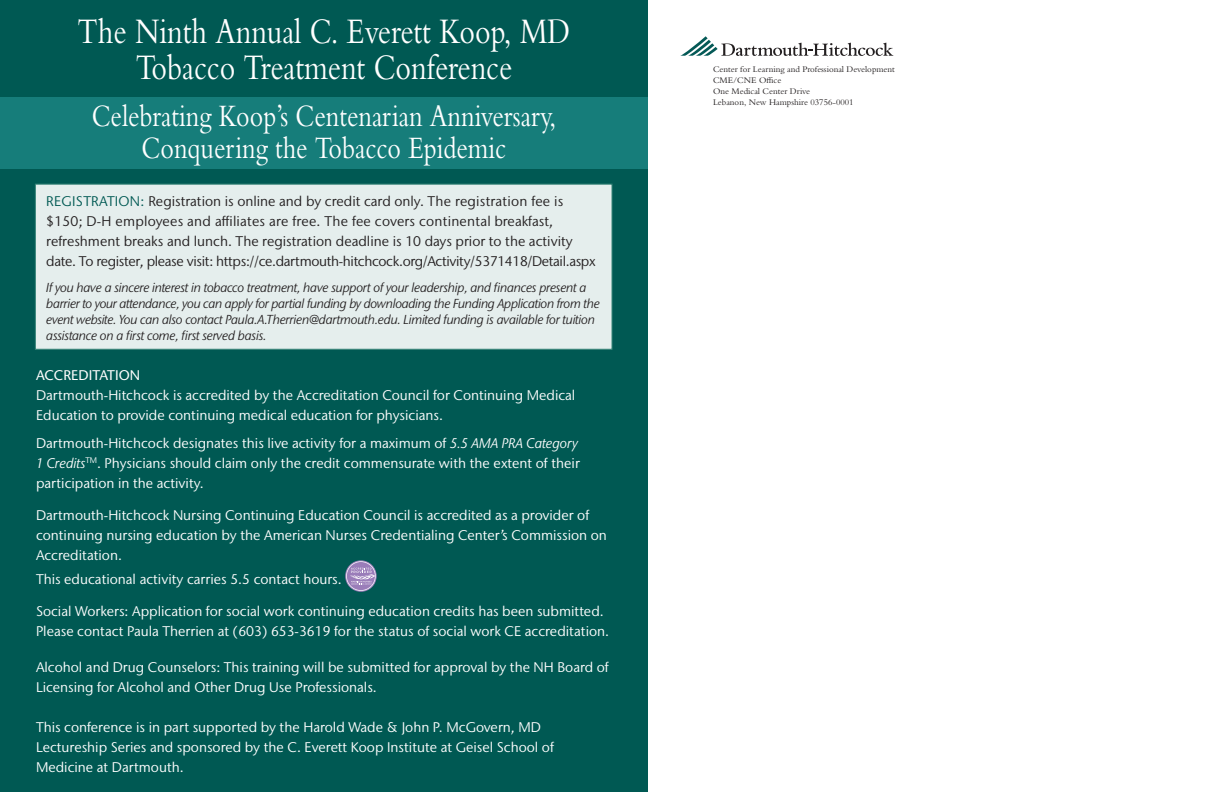
<style>
.page{position:relative;width:1224px;height:792px;background:#fff}
.page>*{position:absolute;margin:0;border:0;box-sizing:border-box;transform-origin:0 0}
.t1{font:37.6px/36px "Bembo MT Pro";color:#fff;text-align:center;scale:.8 1}
.t2{font:32.4px/31.2px "Bembo MT Pro";color:#fff;text-align:center;scale:.8 1}
.t3{font:14px/20px "Stone Sans IIITC Std";color:#fff}
.t4{font:14px/20px "Stone Sans IIITC Std";color:#231f20}
.t5{font:italic 13px/16px "Stone Sans IIITC Std";letter-spacing:-.015em;color:#231f20}
.t6{font:9px/10.8px "Bembo MT Pro";color:#231f20}
.s1{color:#005953}
.s2{font-weight:500}
.s3{font-style:italic}
</style>
<div class="page">
<div style="left:0;top:0;width:647px;height:792px;background:#005953"></div>
<div style="left:0;top:97px;width:647px;height:71px;background:#167d7a"></div>
<svg style="left:345px;top:560px;width:32px;height:32px"></svg>
<svg style="left:346px;top:561px;width:30px;height:30px"></svg>
<div style="left:35px;top:184px;width:577px;height:166px;background:#e5eeed;border:1px solid #3f8a7d"></div>
<svg style="left:680px;top:36px;width:213px;height:20px"></svg>
<p class="t1" style="left:78px;top:13px;width:617px">The Ninth Annual C. Everett Koop, MD<br>Tobacco Treatment Conference</p>
<p class="t2" style="left:92px;top:100px;width:582px">Celebrating Koop’s Centenarian Anniversary,<br>Conquering the Tobacco Epidemic</p>
<p class="t4" style="left:46px;top:191px;width:551px"><span class="s1">REGISTRATION:</span> Registration is online and by credit card only. The registration fee is $150; D-H employees and affiliates are free. The fee covers continental breakfast, refreshment breaks and lunch. The registration deadline is 10 days prior to the activity date. To register, please visit: https://ce.dartmouth-hitchcock.org/Activity/5371418/Detail.aspx</p>
<p class="t5" style="left:46px;top:280px;width:555px">If you have a sincere interest in tobacco treatment, have support of your leadership, and finances present a barrier to your attendance, you can apply for partial funding by downloading the Funding Application from the event website. You can also contact Paula.A.Therrien@dartmouth.edu. Limited funding is available for tuition assistance on a first come, first served basis.</p>
<p class="t3" style="left:36px;top:365px;width:541px"><span class="s2">ACCREDITATION<br></span>Dartmouth-Hitchcock is accredited by the Accreditation Council for Continuing Medical<br>Education to provide continuing medical education for physicians.</p>
<p class="t3" style="left:36px;top:433px;width:545px">Dartmouth-Hitchcock designates this live activity for a maximum of <span class="s3">5.5 AMA PRA Category<br>1 Credits</span><sup>TM</sup>. Physicians should claim only the credit commensurate with the extent of their participation in the activity.</p>
<p class="t3" style="left:36px;top:505px;width:572px">Dartmouth-Hitchcock Nursing Continuing Education Council is accredited as a provider of continuing nursing education by the American Nurses Credentialing Center’s Commission on<br>Accreditation.</p>
<p class="t3" style="left:36px;top:569px;width:307px">This educational activity carries 5.5 contact hours.</p>
<p class="t3" style="left:36px;top:601px;width:575px">Social Workers: Application for social work continuing education credits has been submitted.<br>Please contact Paula Therrien at (603) 653-3619 for the status of social work CE accreditation.</p>
<p class="t3" style="left:36px;top:657px;width:574px">Alcohol and Drug Counselors: This training will be submitted for approval by the NH Board of<br>Licensing for Alcohol and Other Drug Use Professionals.</p>
<p class="t3" style="left:36px;top:717px;width:519px">This conference is in part supported by the Harold Wade &amp; John P. McGovern, MD<br>Lectureship Series and sponsored by the C. Everett Koop Institute at Geisel School of<br>Medicine at Dartmouth.</p>
<p class="t6" style="left:713px;top:64px;width:183px">Center for Learning and Professional Development<br>CME/CNE Office</p>
<p class="t6" style="left:713px;top:85px;width:99px">One Medical Center Drive</p>
<p class="t6" style="left:713px;top:96px;width:142px">Lebanon, New Hampshire 03756-0001</p>
</div>
